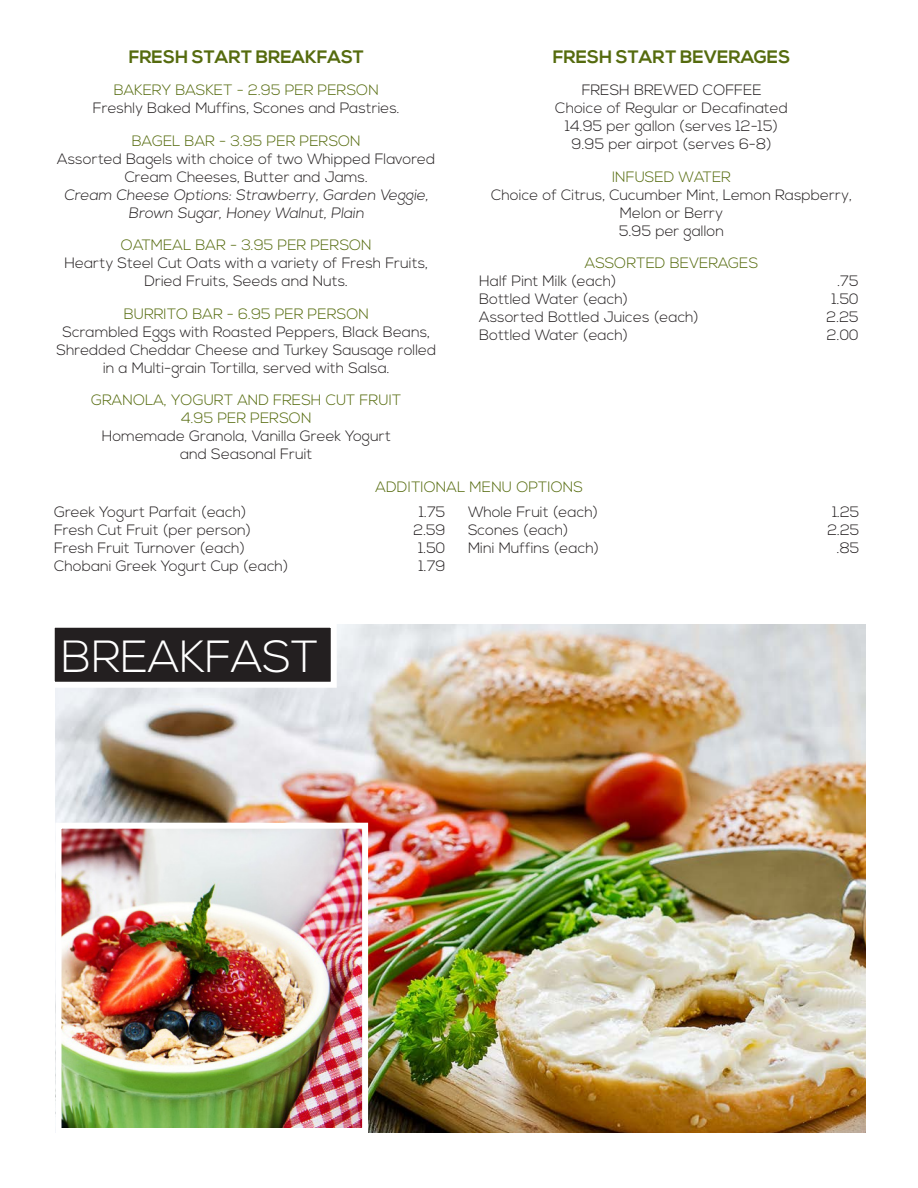
<style>
.page{position:relative;width:918px;height:1188px;background:#fff}
.page>*{position:absolute;margin:0;border:0;box-sizing:border-box;transform-origin:0 0}
.t1{font:300 45px "Nexa";color:#fff}
.t2{font:700 18px "Nexa";color:#556b0e}
.t3{font:300 15px/18px "Nexa";color:#231f20;text-align:center}
.t4{font:300 15px "Nexa";color:#556b0e}
</style>
<div class="page">
<img style="left:56px;top:625px;width:810px;height:507px">
<div style="left:52px;top:625px;width:282px;height:60px;background:#231f20"></div>
<div style="left:49px;top:622px;width:288px;height:66px;border:6px solid #fff"></div>
<img style="left:63px;top:830px;width:298px;height:297px">
<div style="left:56px;top:823px;width:312px;height:311px;border:6px solid #fff"></div>
<p class="t2" style="left:129px;top:46px;width:237px">FRESH START BREAKFAST</p>
<p class="t4" style="left:114px;top:82px;width:267px">BAKERY BASKET - 2.95 PER PERSON</p>
<p class="t3" style="left:93px;top:100px;width:308px">Freshly Baked Muffins, Scones and Pastries.</p>
<p class="t4" style="left:132px;top:132px;width:231px">BAGEL BAR - 3.95 PER PERSON</p>
<p class="t3" style="left:57px;top:150px;width:380px">Assorted Bagels with choice of two Whipped Flavored<br>Cream Cheeses, Butter and Jams.</p>
<p class="t3" style="left:64px;top:186px;width:368px">Cream Cheese Options: Strawberry, Garden Veggie,<br>Brown Sugar, Honey Walnut, Plain</p>
<p class="t4" style="left:121px;top:236px;width:252px">OATMEAL BAR - 3.95 PER PERSON</p>
<p class="t3" style="left:65px;top:255px;width:365px">Hearty Steel Cut Oats with a variety of Fresh Fruits,<br>Dried Fruits, Seeds and Nuts.</p>
<p class="t4" style="left:124px;top:305px;width:247px">BURRITO BAR - 6.95 PER PERSON</p>
<p class="t3" style="left:56px;top:323px;width:381px">Scrambled Eggs with Roasted Peppers, Black Beans,<br>Shredded Cheddar Cheese and Turkey Sausage rolled in a Multi-grain Tortilla, served with Salsa.</p>
<p class="t4" style="left:91px;top:391px;width:312px">GRANOLA, YOGURT AND FRESH CUT FRUIT</p>
<p class="t4" style="left:181px;top:409px;width:132px">4.95 PER PERSON</p>
<p class="t3" style="left:102px;top:428px;width:291px">Homemade Granola, Vanilla Greek Yogurt and Seasonal Fruit</p>
<p class="t2" style="left:553px;top:46px;width:239px">FRESH START BEVERAGES</p>
<p class="t3" style="left:582px;top:82px;width:181px">FRESH BREWED COFFEE</p>
<p class="t3" style="left:555px;top:100px;width:234px">Choice of Regular or Decafinated</p>
<p class="t3" style="left:565px;top:118px;width:214px">14.95 per gallon (serves 12-15)</p>
<p class="t3" style="left:572px;top:136px;width:201px">9.95 per airpot (serves 6-8)</p>
<p class="t4" style="left:612px;top:168px;width:120px">INFUSED WATER</p>
<p class="t3" style="left:491px;top:186px;width:362px">Choice of Citrus, Cucumber Mint, Lemon Raspberry,<br>Melon or Berry</p>
<p class="t3" style="left:619px;top:222px;width:106px">5.95 per gallon</p>
<p class="t4" style="left:585px;top:254px;width:175px">ASSORTED BEVERAGES</p>
<p class="t3" style="left:479px;top:273px;width:139px">Half Pint Milk (each)</p>
<p class="t3" style="left:837px;top:273px;width:23px">.75</p>
<p class="t3" style="left:479px;top:291px;width:150px">Bottled Water (each)</p>
<p class="t3" style="left:832px;top:291px;width:28px">1.50</p>
<p class="t3" style="left:479px;top:309px;width:221px">Assorted Bottled Juices (each)</p>
<p class="t3" style="left:827px;top:309px;width:34px">2.25</p>
<p class="t3" style="left:479px;top:327px;width:150px">Bottled Water (each)</p>
<p class="t3" style="left:827px;top:327px;width:33px">2.00</p>
<p class="t4" style="left:375px;top:478px;width:209px">ADDITIONAL MENU OPTIONS</p>
<p class="t3" style="left:54px;top:504px;width:194px">Greek Yogurt Parfait (each)</p>
<p class="t3" style="left:419px;top:504px;width:28px">1.75</p>
<p class="t3" style="left:54px;top:522px;width:199px">Fresh Cut Fruit (per person)</p>
<p class="t3" style="left:414px;top:522px;width:33px">2.59</p>
<p class="t3" style="left:54px;top:540px;width:192px">Fresh Fruit Turnover (each)</p>
<p class="t3" style="left:419px;top:540px;width:28px">1.50</p>
<p class="t3" style="left:54px;top:558px;width:236px">Chobani Greek Yogurt Cup (each)</p>
<p class="t3" style="left:419px;top:558px;width:28px">1.79</p>
<p class="t3" style="left:468px;top:504px;width:132px">Whole Fruit (each)</p>
<p class="t3" style="left:832px;top:504px;width:29px">1.25</p>
<p class="t3" style="left:468px;top:522px;width:102px">Scones (each)</p>
<p class="t3" style="left:827px;top:522px;width:34px">2.25</p>
<p class="t3" style="left:468px;top:540px;width:132px">Mini Muffins (each)</p>
<p class="t3" style="left:837px;top:540px;width:24px">.85</p>
<p class="t1" style="left:61px;top:630px;width:259px">BREAKFAST</p>
</div>
